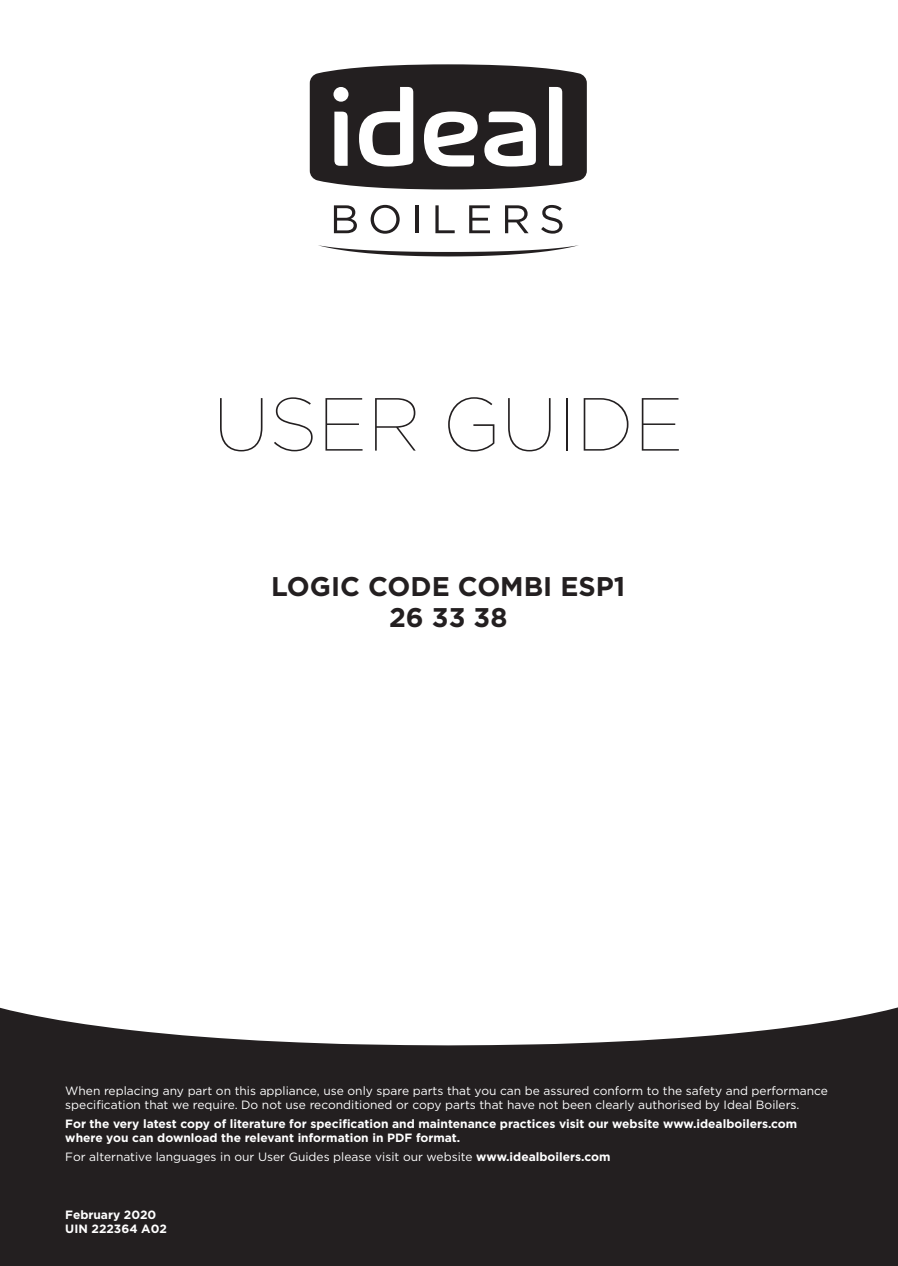
<style>
.page{position:relative;width:898px;height:1266px;background:#fff}
.page>*{position:absolute;margin:0;border:0;box-sizing:border-box;transform-origin:0 0}
.t1{font:100 75px "Gotham";color:#231f20}
.t2{font:700 27px/31.5px "Gotham";color:#231f20;text-align:center}
.t3{font:12px/14.4px "Gotham";color:#fff}
.t4{font:700 12px/14.4px "Gotham";color:#fff}
.s1{font-weight:700}
</style>
<div class="page">
<svg style="left:0;top:1007px;width:897px;height:259px;background:#3a3637"></svg>
<svg style="left:318px;top:245px;width:261px;height:11px"></svg>
<svg style="left:310px;top:64px;width:276px;height:125px"></svg>
<svg style="left:334px;top:205px;width:23px;height:28px"></svg>
<svg style="left:370px;top:205px;width:29px;height:29px"></svg>
<hr style="left:415px;top:205px;width:3px;height:28px;background:#231f20">
<svg style="left:435px;top:205px;width:19px;height:28px"></svg>
<svg style="left:469px;top:205px;width:21px;height:28px"></svg>
<svg style="left:505px;top:205px;width:23px;height:28px"></svg>
<svg style="left:541px;top:205px;width:21px;height:29px"></svg>
<svg style="left:893px;top:1262px;width:5px;height:4px"></svg>
<h1 class="t1" style="left:213px;top:378px;width:472px">USER GUIDE</h1>
<h2 class="t2" style="left:271px;top:570px;width:355px">LOGIC CODE COMBI ESP1<br>26 33 38</h2>
<p class="t3" style="left:65px;top:1083px;width:764px">When replacing any part on this appliance, use only spare parts that you can be assured conform to the safety and performance specification that we require. Do not use reconditioned or copy parts that have not been clearly authorised by Ideal Boilers.</p>
<p class="t4" style="left:65px;top:1116px;width:733px">For the very latest copy of literature for specification and maintenance practices visit our website www.idealboilers.com where you can download the relevant information in PDF format.</p>
<p class="t3" style="left:65px;top:1149px;width:546px">For alternative languages in our User Guides please visit our website <span class="s1">www.idealboilers.com</span></p>
<p class="t4" style="left:65px;top:1207px;width:103px">February 2020<br>UIN 222364 A02</p>
</div>
